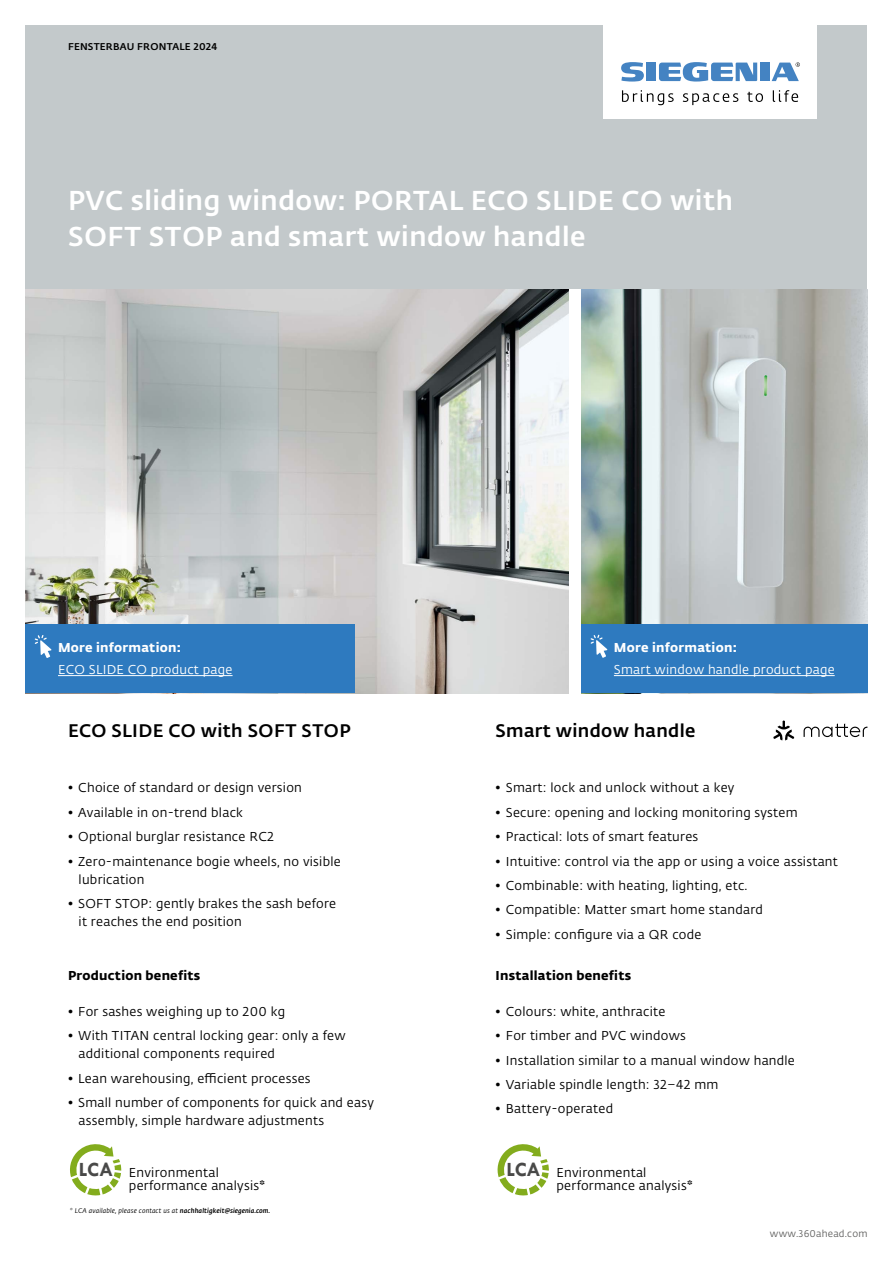
<style>
.page{position:relative;width:893px;height:1263px;background:#fff}
.page>*{position:absolute;margin:0;border:0;box-sizing:border-box;transform-origin:0 0}
.t1{font:500 27px/36px "Fedra Sans Alt Pro";letter-spacing:.02em;color:#fff}
.t2{font:700 20.4px "Tw Cen";letter-spacing:-.01em;color:#494948}
.t3{font:500 18px "Fedra Sans Alt Pro";letter-spacing:.02em;color:#000}
.t4{font:12.75px/18px "Fedra Sans Alt Pro";letter-spacing:.02em;color:#000}
.t5{font:12.75px "Fedra Sans Alt Pro";letter-spacing:.02em;color:#fff}
.t6{font:700 12.75px "Fedra Sans Alt Pro";letter-spacing:.02em;color:#000}
.t7{font:700 12.75px "Fedra Sans Alt Pro";letter-spacing:.02em;color:#fff}
.t8{font:500 9.75px "Fedra Sans Alt Pro";letter-spacing:.02em;color:#000}
.t9{font:9.75px "Fedra Sans Alt Pro";letter-spacing:.02em;color:#636362}
.t10{font:italic 6.75px "Fedra Sans Alt Pro";letter-spacing:.02em;color:#000}
.s1{font-weight:700}
.s2{font-weight:500}
</style>
<div class="page">
<div style="left:26px;top:26px;width:841px;height:263px;background:#c3c9cb"></div>
<img style="left:26px;top:289px;width:542px;height:404px">
<img style="left:581px;top:289px;width:286px;height:336px">
<svg style="left:773px;top:720px;width:94px;height:20px"></svg>
<div style="left:603px;top:0;width:213px;height:118px;background:#fff"></div>
<svg style="left:622px;top:90px;width:52px;height:15px"></svg>
<svg style="left:683px;top:93px;width:55px;height:12px"></svg>
<svg style="left:747px;top:92px;width:16px;height:10px"></svg>
<svg style="left:773px;top:90px;width:25px;height:12px"></svg>
<div style="left:646px;top:63px;width:10px;height:18px;background:#4483c2"></div>
<svg style="left:621px;top:62px;width:23px;height:20px"></svg>
<div style="left:760px;top:63px;width:10px;height:18px;background:#4483c2"></div>
<svg style="left:659px;top:62px;width:98px;height:20px"></svg>
<svg style="left:772px;top:62px;width:28px;height:19px"></svg>
<div style="left:25px;top:625px;width:330px;height:68px;background:#2e7abf"></div>
<hr style="left:58px;top:675px;width:175px;height:1px;background:#fff">
<svg style="left:35px;top:635px;width:17px;height:23px"></svg>
<div style="left:581px;top:625px;width:286px;height:68px;background:#2e7abf"></div>
<hr style="left:614px;top:675px;width:221px;height:1px;background:#fff">
<svg style="left:591px;top:635px;width:16px;height:23px"></svg>
<svg style="left:497px;top:1144px;width:52px;height:52px"></svg>
<svg style="left:70px;top:1144px;width:51px;height:52px"></svg>
<p class="t8" style="left:68px;top:39px;width:151px">FENSTERBAU FRONTALE 2024</p>
<h1 class="t1" style="left:68px;top:181px;width:666px">PVC sliding window: PORTAL ECO SLIDE CO with<br>SOFT STOP and smart window handle</h1>
<p class="t7" style="left:58px;top:637px;width:124px">More information:</p>
<p class="t5" style="left:58px;top:661px;width:176px">ECO SLIDE CO product page</p>
<h3 class="t3" style="left:68px;top:717px;width:284px">ECO SLIDE CO with SOFT STOP</h3>
<p class="t4" style="left:68px;top:778px;width:235px">• Choice of standard or design version</p>
<p class="t4" style="left:68px;top:803px;width:177px">• Available in on-trend black</p>
<p class="t4" style="left:68px;top:827px;width:207px">• Optional burglar resistance RC2</p>
<p class="t4" style="left:79px;top:852px;width:264px;text-indent:-11px">• Zero-maintenance bogie wheels, no visible lubrication</p>
<p class="t4" style="left:79px;top:894px;width:259px;text-indent:-11px">• SOFT STOP: gently brakes the sash before it reaches the end position</p>
<p class="t6" style="left:68px;top:965px;width:134px">Production benefits</p>
<p class="t4" style="left:68px;top:1002px;width:219px">• For sashes weighing up to 200 kg</p>
<p class="t4" style="left:79px;top:1026px;width:268px;text-indent:-11px">• With TITAN central locking gear: only a few additional components required</p>
<p class="t4" style="left:68px;top:1069px;width:244px">• Lean warehousing, efficient processes</p>
<p class="t4" style="left:79px;top:1093px;width:297px;text-indent:-11px">• Small number of components for quick and easy assembly, simple hardware adjustments</p>
<h2 class="t2" style="left:79px;top:1158px;width:36px">LCA</h2>
<p class="t4" style="left:129px;top:1165px;width:138px;line-height:13.5px">Environmental performance analysis<span class="s1">*</span></p>
<p class="t10" style="left:70px;top:1206px;width:202px">* LCA available, please contact us at <span class="s2">nachhaltigkeit@siegenia.com.</span></p>
<p class="t7" style="left:614px;top:637px;width:124px">More information:</p>
<p class="t5" style="left:614px;top:661px;width:222px">Smart window handle product page</p>
<h3 class="t3" style="left:496px;top:717px;width:201px">Smart window handle</h3>
<p class="t4" style="left:496px;top:778px;width:240px">• Smart: lock and unlock without a key</p>
<p class="t4" style="left:496px;top:803px;width:304px">• Secure: opening and locking monitoring system</p>
<p class="t4" style="left:496px;top:827px;width:204px">• Practical: lots of smart features</p>
<p class="t4" style="left:496px;top:852px;width:344px">• Intuitive: control via the app or using a voice assistant</p>
<p class="t4" style="left:496px;top:876px;width:253px">• Combinable: with heating, lighting, etc.</p>
<p class="t4" style="left:496px;top:900px;width:269px">• Compatible: Matter smart home standard</p>
<p class="t4" style="left:496px;top:925px;width:207px">• Simple: configure via a QR code</p>
<p class="t6" style="left:496px;top:965px;width:137px">Installation benefits</p>
<p class="t4" style="left:496px;top:1002px;width:171px">• Colours: white, anthracite</p>
<p class="t4" style="left:496px;top:1026px;width:192px">• For timber and PVC windows</p>
<p class="t4" style="left:496px;top:1051px;width:301px">• Installation similar to a manual window handle</p>
<p class="t4" style="left:496px;top:1075px;width:224px">• Variable spindle length: 32–42 mm</p>
<p class="t4" style="left:496px;top:1099px;width:119px">• Battery-operated</p>
<h2 class="t2" style="left:506px;top:1158px;width:36px">LCA</h2>
<p class="t4" style="left:556px;top:1165px;width:138px;line-height:13.5px">Environmental performance analysis<span class="s1">*</span></p>
<p class="t9" style="left:770px;top:1227px;width:99px">www.360ahead.com</p>
</div>
